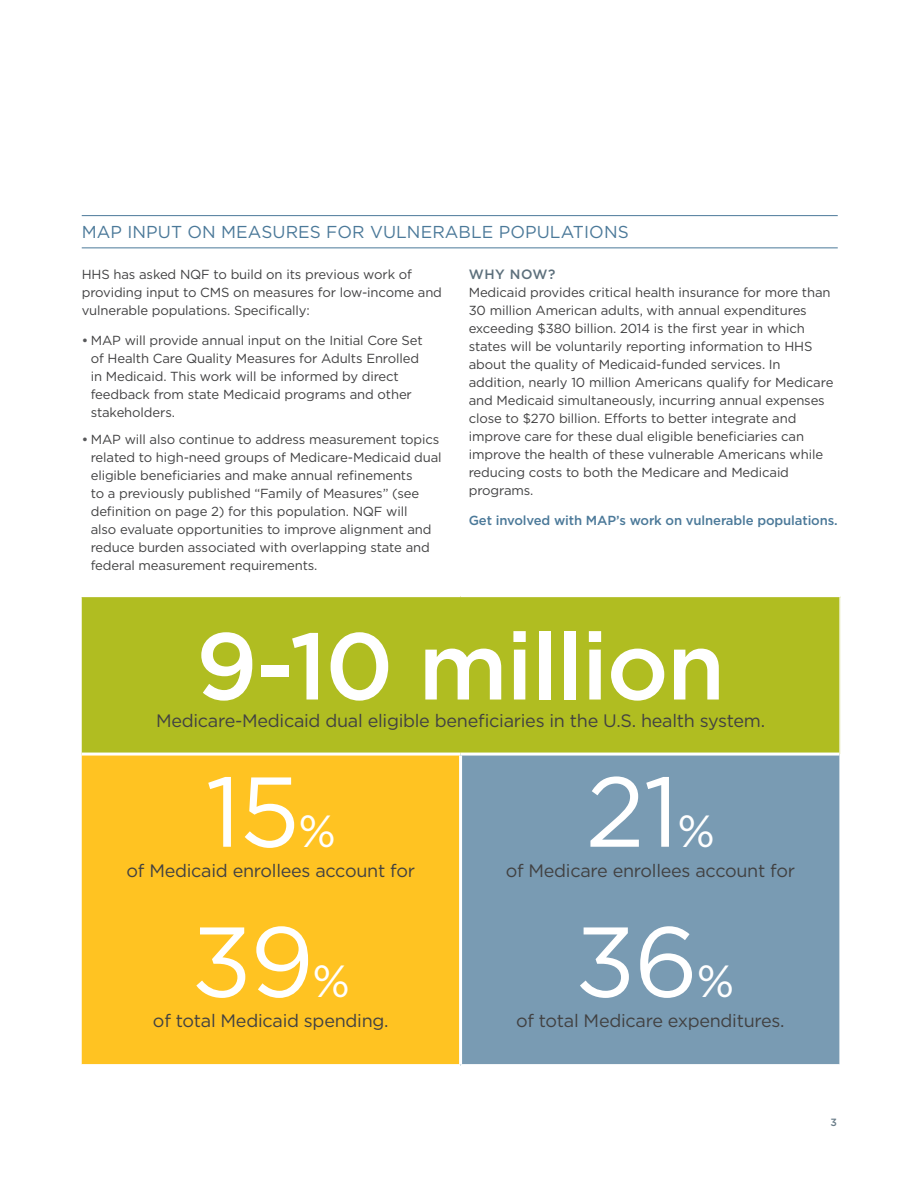
<style>
.page{position:relative;width:918px;height:1188px;background:#fff}
.page>*{position:absolute;margin:0;border:0;box-sizing:border-box;transform-origin:0 0}
.Q-Editor_Note{font:99px "Gotham";letter-spacing:-.015em;color:#fff}
.Head_1{font:500 94.5px "Gotham";letter-spacing:-.02em;color:#fff}
.Q-Editor_Note-2{font:18px "Gotham";letter-spacing:-.015em;color:#414142}
.Q-H2_-span_w-rules{font:17.25px "Gotham";letter-spacing:.005em;color:#4b7999}
.Q-H5{font:500 13.5px "Gotham";letter-spacing:.04em;color:#5d707c}
.Q_Text-body_copy{font:13.2px/18px "Gotham";letter-spacing:-.01em;color:#414142}
.Q_Text-body_copy-2{font:500 13.2px "Gotham";letter-spacing:-.01em;color:#4b7999}
.t1{font:500 10.5px "Gotham";color:#697c88}
.s1{font-weight:500;color:#58595b}
.s2{font-size:45px}
</style>
<div class="page">
<hr style="left:82px;top:215px;width:756px;height:1px;background:#4b7999">
<hr style="left:82px;top:247px;width:756px;height:1px;background:#4b7999">
<div style="left:81px;top:596px;width:759px;height:158px;background:#b0bd21"></div>
<div style="left:81px;top:754px;width:380px;height:312px;background:#ffc322"></div>
<div style="left:461px;top:754px;width:379px;height:312px;background:#799bb3"></div>
<hr style="left:80px;top:754px;width:2px;height:310px;background:#fff">
<hr style="left:839px;top:754px;width:2px;height:310px;background:#fff">
<hr style="left:80px;top:596px;width:381px;height:1px;background:#fff">
<hr style="left:80px;top:597px;width:2px;height:157px;background:#fff">
<hr style="left:461px;top:596px;width:380px;height:1px;background:#fff">
<hr style="left:839px;top:597px;width:2px;height:157px;background:#fff">
<hr style="left:82px;top:753px;width:379px;height:3px;background:#fff">
<hr style="left:461px;top:753px;width:378px;height:3px;background:#fff">
<hr style="left:459px;top:756px;width:3px;height:308px;background:#fff">
<hr style="left:80px;top:1064px;width:381px;height:3px;background:#fff">
<hr style="left:461px;top:1064px;width:380px;height:3px;background:#fff">
<p class="Q-H2_-span_w-rules" style="left:82px;top:221px;width:549px">MAP INPUT ON MEASURES FOR VULNERABLE POPULATIONS</p>
<p class="Q_Text-body_copy" style="left:82px;top:265px;width:362px">HHS has asked NQF to build on its previous work of providing input to CMS on measures for low-income and vulnerable populations. Specifically:</p>
<p class="Q_Text-body_copy" style="left:91px;top:331px;width:333px;text-indent:-9px"><span class="s1">•</span> MAP will provide annual input on the Initial Core Set of Health Care Quality Measures for Adults Enrolled in Medicaid. This work will be informed by direct feedback from state Medicaid programs and other stakeholders.</p>
<p class="Q_Text-body_copy" style="left:91px;top:430px;width:353px;text-indent:-9px"><span class="s1">•</span> MAP will also continue to address measurement topics related to high-need groups of Medicare-Medicaid dual eligible beneficiaries and make annual refinements<br>to a previously published “Family of Measures” (see definition on page 2) for this population. NQF will<br>also evaluate opportunities to improve alignment and reduce burden associated with overlapping state and federal measurement requirements.</p>
<p class="Q-H5" style="left:469px;top:265px;width:88px">WHY NOW?</p>
<p class="Q_Text-body_copy" style="left:469px;top:283px;width:366px">Medicaid provides critical health insurance for more than 30 million American adults, with annual expenditures exceeding $380 billion. 2014 is the first year in which states will be voluntarily reporting information to HHS about the quality of Medicaid-funded services. In addition, nearly 10 million Americans qualify for Medicare and Medicaid simultaneously, incurring annual expenses close to $270 billion. Efforts to better integrate and improve care for these dual eligible beneficiaries can improve the health of these vulnerable Americans while reducing costs to both the Medicare and Medicaid programs.</p>
<p class="Q_Text-body_copy-2" style="left:469px;top:512px;width:371px">Get involved with MAP’s work on vulnerable populations.</p>
<p class="Head_1" style="left:196px;top:604px;width:531px">9-10 million</p>
<p class="Q-Editor_Note-2" style="left:156px;top:709px;width:611px">Medicare-Medicaid dual eligible beneficiaries in the U.S. health system.</p>
<p class="Q-Editor_Note" style="left:205px;top:748px;width:132px">15<span class="s2">%</span></p>
<p class="Q-Editor_Note-2" style="left:127px;top:859px;width:290px">of Medicaid enrollees account for</p>
<p class="Q-Editor_Note" style="left:191px;top:898px;width:160px">39<span class="s2">%</span></p>
<p class="Q-Editor_Note-2" style="left:153px;top:1009px;width:237px">of total Medicaid spending.</p>
<p class="Q-Editor_Note" style="left:586px;top:748px;width:131px">21<span class="s2">%</span></p>
<p class="Q-Editor_Note-2" style="left:506px;top:859px;width:291px">of Medicare enrollees account for</p>
<p class="Q-Editor_Note" style="left:575px;top:898px;width:161px">36<span class="s2">%</span></p>
<p class="Q-Editor_Note-2" style="left:516px;top:1009px;width:270px">of total Medicare expenditures.</p>
<p class="t1" style="left:831px;top:1116px;width:8px">3</p>
</div>
